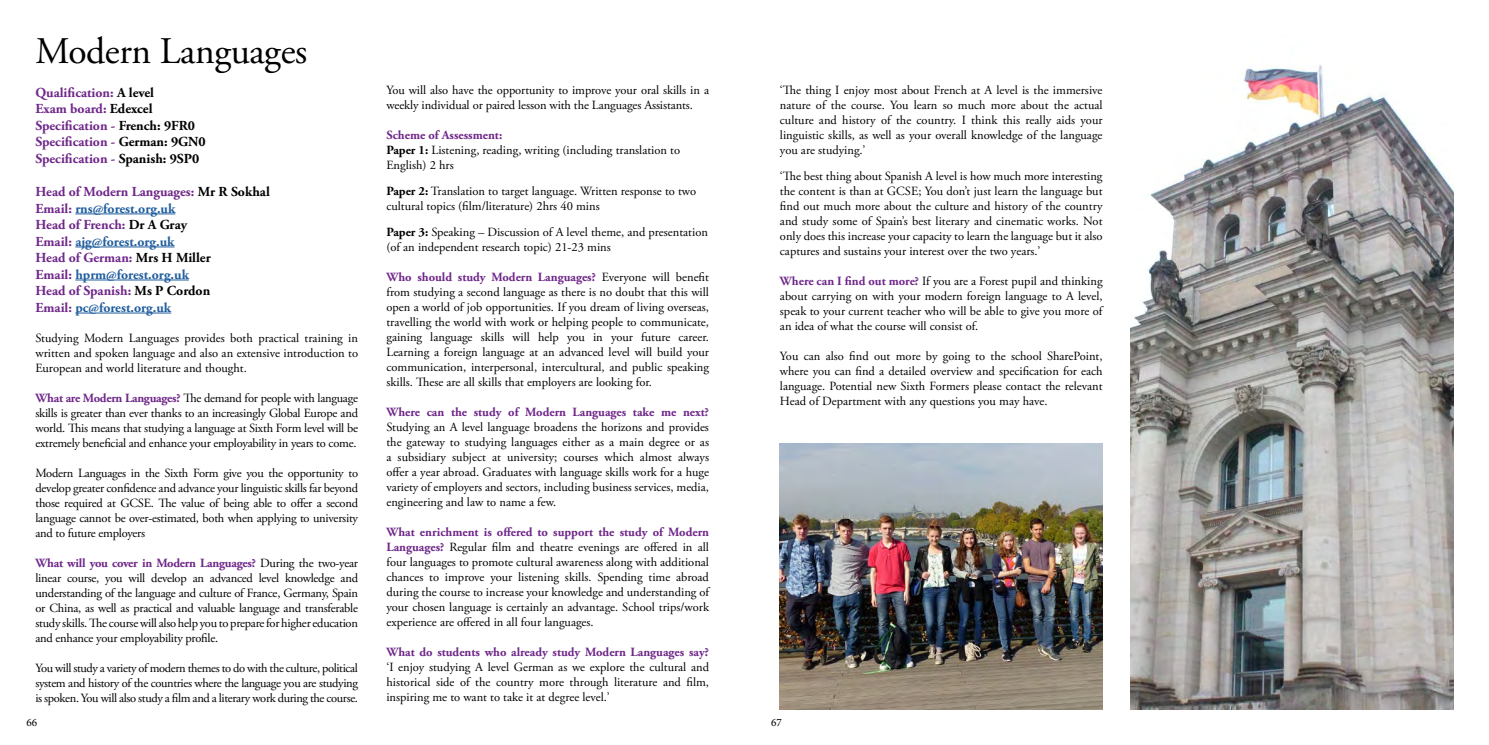
<style>
.page{position:relative;width:1489px;height:745px;background:#fff}
.page>*{position:absolute;margin:0;border:0;box-sizing:border-box;transform-origin:0 0}
.t1{font:37.5px "Adobe Garamond Pro";letter-spacing:-.01em;color:#000}
.Paragraph_Style_1{font:700 13.75px "Adobe Garamond Pro";color:#6f2789}
.Paragraph_Style_1-2{font:700 13.75px "Adobe Garamond Pro";color:#215e9e}
.Paragraph_Style_1-3{font:12.5px/15px "Adobe Garamond Pro";color:#000;text-align:justify}
.Paragraph_Style_1-4{font:700 12.5px "Adobe Garamond Pro";color:#6f2789}
.t2{font:11.25px "Minion Pro";color:#000}
.s1{color:#000}
.s2{color:#6f2789}
.s3{font-weight:700;color:#6f2789}
.s4{font-weight:700}
</style>
<div class="page">
<hr style="left:75px;top:213px;width:100px;height:1px;background:#215e9e">
<hr style="left:75px;top:246px;width:99px;height:1px;background:#215e9e">
<hr style="left:75px;top:279px;width:114px;height:1px;background:#215e9e">
<hr style="left:75px;top:312px;width:96px;height:1px;background:#215e9e">
<img style="left:1130px;top:65px;width:323px;height:644px">
<img style="left:780px;top:443px;width:322px;height:266px">
<p class="t1" style="left:35px;top:28px;width:273px">Modern Languages</p>
<p class="Paragraph_Style_1" style="left:35px;top:84px;width:120px">Qualification: <span class="s1">A level</span></p>
<p class="Paragraph_Style_1" style="left:35px;top:101px;width:119px">Exam board: <span class="s1">Edexcel</span></p>
<p class="Paragraph_Style_1" style="left:35px;top:117px;width:161px">Specification - <span class="s1">French: 9FR0</span></p>
<p class="Paragraph_Style_1" style="left:35px;top:134px;width:172px">Specification - <span class="s1">German: 9GN0</span></p>
<p class="Paragraph_Style_1" style="left:35px;top:150px;width:165px">Specification - <span class="s1">Spanish: 9SP0</span></p>
<p class="Paragraph_Style_1" style="left:35px;top:183px;width:236px">Head of Modern Languages: <span class="s1">Mr R Sokhal</span></p>
<p class="Paragraph_Style_1-2" style="left:35px;top:200px;width:141px"><span class="s2">Email:</span> rns@forest.org.uk</p>
<p class="Paragraph_Style_1" style="left:35px;top:216px;width:153px">Head of French: <span class="s1">Dr A Gray</span></p>
<p class="Paragraph_Style_1-2" style="left:35px;top:233px;width:141px"><span class="s2">Email:</span> ajg@forest.org.uk</p>
<p class="Paragraph_Style_1" style="left:35px;top:249px;width:177px">Head of German: <span class="s1">Mrs H Miller</span></p>
<p class="Paragraph_Style_1-2" style="left:35px;top:266px;width:155px"><span class="s2">Email:</span> hprm@forest.org.uk</p>
<p class="Paragraph_Style_1" style="left:35px;top:282px;width:176px">Head of Spanish: <span class="s1">Ms P Cordon</span></p>
<p class="Paragraph_Style_1-2" style="left:35px;top:299px;width:137px"><span class="s2">Email:</span> pc@forest.org.uk</p>
<p class="Paragraph_Style_1-3" style="left:35px;top:330px;width:324px">Studying Modern Languages provides both practical training in written and spoken language and also an extensive introduction to European and world literature and thought.</p>
<p class="Paragraph_Style_1-3" style="left:35px;top:390px;width:324px"><span class="s3">What are Modern Languages?</span> The demand for people with language skills is greater than ever thanks to an increasingly Global Europe and world. This means that studying a language at Sixth Form level will be extremely beneficial and enhance your employability in years to come.</p>
<p class="Paragraph_Style_1-3" style="left:35px;top:465px;width:324px">Modern Languages in the Sixth Form give you the opportunity to develop greater confidence and advance your linguistic skills far beyond those required at GCSE. The value of being able to offer a second language cannot be over-estimated, both when applying to university and to future employers</p>
<p class="Paragraph_Style_1-3" style="left:35px;top:555px;width:324px"><span class="s3">What will you cover in Modern Languages?</span> During the two-year linear course, you will develop an advanced level knowledge and understanding of the language and culture of France, Germany, Spain or China, as well as practical and valuable language and transferable study skills. The course will also help you to prepare for higher education and enhance your employability profile.</p>
<p class="Paragraph_Style_1-3" style="left:35px;top:660px;width:324px">You will study a variety of modern themes to do with the culture, political system and history of the countries where the language you are studying is spoken. You will also study a film and a literary work during the course.</p>
<p class="Paragraph_Style_1-3" style="left:386px;top:83px;width:324px">You will also have the opportunity to improve your oral skills in a weekly individual or paired lesson with the Languages Assistants.</p>
<p class="Paragraph_Style_1-4" style="left:386px;top:128px;width:117px">Scheme of Assessment:</p>
<p class="Paragraph_Style_1-3" style="left:386px;top:143px;width:295px"><span class="s4">Paper 1:</span> Listening, reading, writing (including translation to<br>English) 2 hrs</p>
<p class="Paragraph_Style_1-3" style="left:386px;top:184px;width:311px"><span class="s4">Paper 2:</span> Translation to target language. Written response to two cultural topics (film/literature) 2hrs 40 mins</p>
<p class="Paragraph_Style_1-3" style="left:386px;top:224px;width:323px"><span class="s4">Paper 3:</span> Speaking – Discussion of A level theme, and presentation (of an independent research topic) 21-23 mins</p>
<p class="Paragraph_Style_1-3" style="left:386px;top:269px;width:324px"><span class="s3">Who should study Modern Languages?</span> Everyone will benefit from studying a second language as there is no doubt that this will open a world of job opportunities. If you dream of living overseas, travelling the world with work or helping people to communicate, gaining language skills will help you in your future career.<br>Learning a foreign language at an advanced level will build your communication, interpersonal, intercultural, and public speaking skills. These are all skills that employers are looking for.</p>
<p class="Paragraph_Style_1-3" style="left:386px;top:404px;width:324px"><span class="s3">Where can the study of Modern Languages take me next?<br></span>Studying an A level language broadens the horizons and provides the gateway to studying languages either as a main degree or as a subsidiary subject at university; courses which almost always offer a year abroad. Graduates with language skills work for a huge variety of employers and sectors, including business services, media, engineering and law to name a few.</p>
<p class="Paragraph_Style_1-3" style="left:386px;top:524px;width:324px"><span class="s3">What enrichment is offered to support the study of Modern Languages?</span> Regular film and theatre evenings are offered in all four languages to promote cultural awareness along with additional chances to improve your listening skills. Spending time abroad during the course to increase your knowledge and understanding of your chosen language is certainly an advantage. School trips/work experience are offered in all four languages.</p>
<p class="Paragraph_Style_1-3" style="left:386px;top:644px;width:324px"><span class="s3">What do students who already study Modern Languages say? </span>‘I enjoy studying A level German as we explore the cultural and historical side of the country more through literature and film, inspiring me to want to take it at degree level.’</p>
<p class="Paragraph_Style_1-3" style="left:780px;top:83px;width:324px">‘The thing I enjoy most about French at A level is the immersive nature of the course. You learn so much more about the actual culture and history of the country. I think this really aids your linguistic skills, as well as your overall knowledge of the language you are studying.’</p>
<p class="Paragraph_Style_1-3" style="left:780px;top:169px;width:324px">‘The best thing about Spanish A level is how much more interesting the content is than at GCSE; You don’t just learn the language but find out much more about the culture and history of the country and study some of Spain’s best literary and cinematic works. Not only does this increase your capacity to learn the language but it also captures and sustains your interest over the two years.’</p>
<p class="Paragraph_Style_1-3" style="left:780px;top:274px;width:324px"><span class="s3">Where can I find out more?</span> If you are a Forest pupil and thinking about carrying on with your modern foreign language to A level, speak to your current teacher who will be able to give you more of an idea of what the course will consist of.</p>
<p class="Paragraph_Style_1-3" style="left:780px;top:349px;width:324px">You can also find out more by going to the school SharePoint, where you can find a detailed overview and specification for each language. Potential new Sixth Formers please contact the relevant Head of Department with any questions you may have.</p>
<p class="t2" style="left:27px;top:714px;width:12px">66</p>
<p class="t2" style="left:771px;top:714px;width:12px">67</p>
</div>
